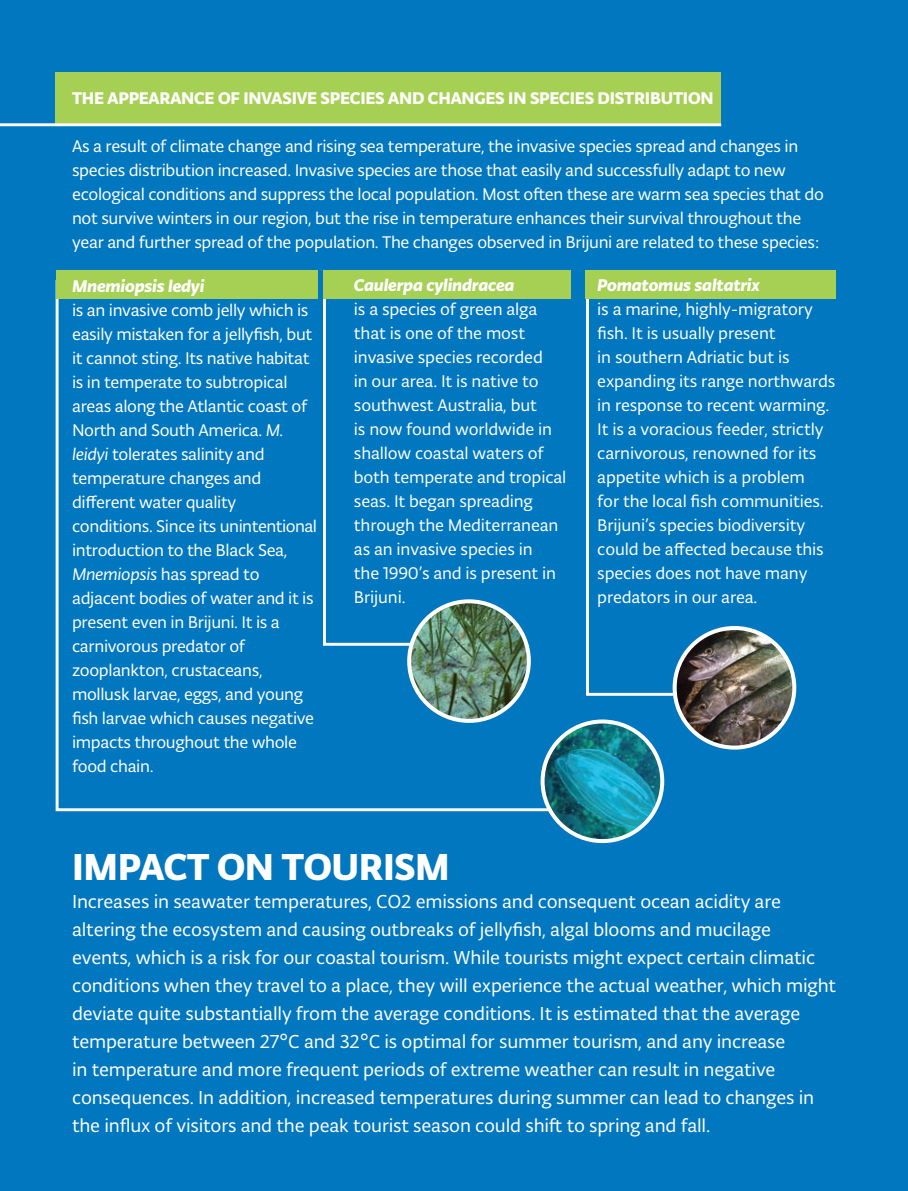
<style>
.page{position:relative;width:908px;height:1191px;background:#fff}
.page>*{position:absolute;margin:0;border:0;box-sizing:border-box;transform-origin:0 0}
.t1{font:40px "Typonine Sans Bld";letter-spacing:-.01em;color:#fff}
.t2{font:20px/28px "Typonine Sans";letter-spacing:-.01em;color:#fff}
.naslovici{font:18px/24px "Typonine Sans";letter-spacing:-.02em;color:#fff}
.naslovici-2{font:18px "Typonine Sans Bld";letter-spacing:-.01em;color:#fff}
.naslovici-3{font:18px "Typonine Sans Bld Ita";letter-spacing:-.01em;color:#fff}
.s1{font-style:italic}
.s2{font-family:"DINCE"}
</style>
<div class="page">
<div style="left:0;top:0;width:907px;height:1191px;background:#0077bf"></div>
<svg style="left:55px;top:277px;width:571px;height:535px"></svg>
<svg style="left:321px;top:282px;width:164px;height:365px"></svg>
<svg style="left:584px;top:277px;width:89px;height:420px"></svg>
<div style="left:56px;top:270px;width:261px;height:29px;background:#a6d054"></div>
<div style="left:323px;top:270px;width:247px;height:29px;background:#a6d054"></div>
<div style="left:585px;top:270px;width:250px;height:29px;background:#a6d054"></div>
<div style="left:56px;top:72px;width:665px;height:53px;background:#a6d054"></div>
<svg style="left:0;top:122px;width:722px;height:5px"></svg>
<img style="left:409px;top:601px;width:119px;height:120px;border-radius:60px">
<div style="left:407px;top:599px;width:123px;height:124px;border:4px solid #fff;border-radius:50%"></div>
<img style="left:542px;top:721px;width:120px;height:120px;border-radius:60px">
<div style="left:540px;top:719px;width:124px;height:124px;border:4px solid #fff;border-radius:50%"></div>
<img style="left:677px;top:628px;width:116px;height:119px">
<div style="left:672px;top:626px;width:123px;height:123px;border:4px solid #fff;border-radius:50%"></div>
<p class="naslovici-2" style="left:72px;top:87px;width:642px">THE APPEARANCE OF INVASIVE SPECIES AND CHANGES IN SPECIES DISTRIBUTION</p>
<p class="naslovici" style="left:72px;top:134px;width:753px">As a result of climate change and rising sea temperature, the invasive species spread and changes in species distribution increased. Invasive species are those that easily and successfully adapt to new ecological conditions and suppress the local population. Most often these are warm sea species that do not survive winters in our region, but the rise in temperature enhances their survival throughout the year and further spread of the population. The changes observed in Brijuni are related to these species:</p>
<p class="naslovici-3" style="left:72px;top:275px;width:134px">Mnemiopsis ledyi</p>
<p class="naslovici" style="left:72px;top:298px;width:246px">is an invasive comb jelly which is easily mistaken for a jellyfish, but it cannot sting. Its native habitat is in temperate to subtropical areas along the Atlantic coast of<br>North and South America. <span class="s1">M. leidyi</span> tolerates salinity and temperature changes and different water quality conditions. Since its unintentional introduction to the Black Sea,<br><span class="s1">Mnemiopsis</span> has spread to adjacent bodies of water and it is present even in Brijuni. It is a carnivorous predator of zooplankton, crustaceans, mollusk larvae, eggs, and young fish larvae which causes negative impacts throughout the whole food chain.</p>
<p class="naslovici-3" style="left:354px;top:274px;width:162px">Caulerpa cylindracea</p>
<p class="naslovici" style="left:354px;top:297px;width:214px">is a species of green alga that is one of the most invasive species recorded<br>in our area. It is native to southwest Australia, but<br>is now found worldwide in shallow coastal waters of both temperate and tropical seas. It began spreading through the Mediterranean as an invasive species in<br>the 1990’s and is present in<br>Brijuni.</p>
<p class="naslovici-3" style="left:597px;top:274px;width:164px">Pomatomus saltatrix</p>
<p class="naslovici" style="left:597px;top:297px;width:239px">is a marine, highly-migratory fish. It is usually present<br>in southern Adriatic but is expanding its range northwards in response to recent warming.<br>It is a voracious feeder, strictly carnivorous, renowned for its appetite which is a problem<br>for the local fish communities.<br>Brijuni’s species biodiversity could be affected because this species does not have many predators in our area.</p>
<p class="t1" style="left:72px;top:842px;width:379px">IMPACT ON TOURISM</p>
<p class="t2" style="left:72px;top:887px;width:765px">Increases in seawater temperatures, CO2 emissions and consequent ocean acidity are altering the ecosystem and causing outbreaks of jellyfish, algal blooms and mucilage<br>events, which is a risk for our coastal tourism. While tourists might expect certain climatic conditions when they travel to a place, they will experience the actual weather, which might deviate quite substantially from the average conditions. It is estimated that the average temperature between 27<span class="s2">°</span>C and 32<span class="s2">°</span>C is optimal for summer tourism, and any increase<br>in temperature and more frequent periods of extreme weather can result in negative consequences. In addition, increased temperatures during summer can lead to changes in the influx of visitors and the peak tourist season could shift to spring and fall.</p>
</div>
